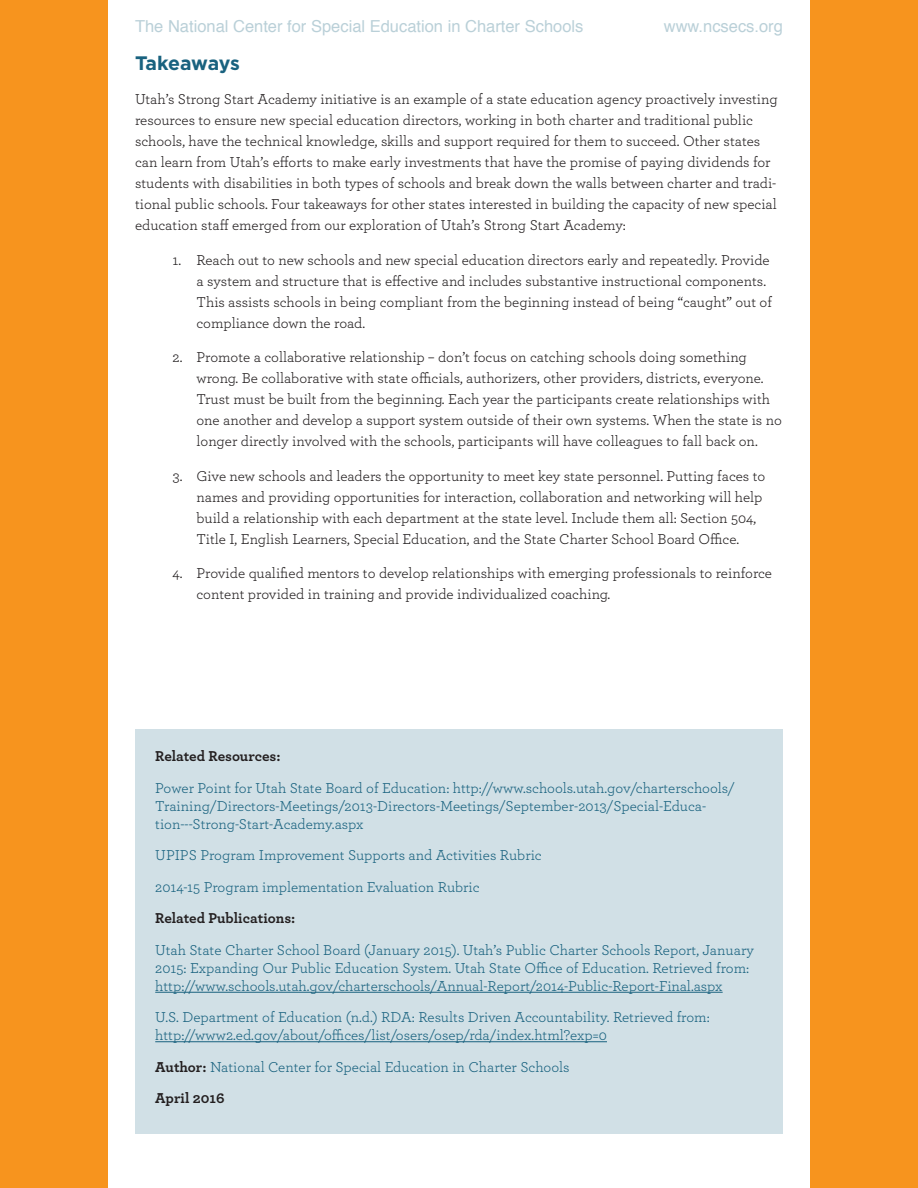
<style>
.page{position:relative;width:918px;height:1188px;background:#f7941e}
.page>*{position:absolute;margin:0;border:0;box-sizing:border-box;transform-origin:0 0}
.SECTION_HEAD{font:700 19.5px "Gotham";letter-spacing:-.02em;color:#19627f}
.t1{font:16.5px "Helvetica";color:#bad0d8}
.BODY{font:15px/21px "Archer";color:#231f20}
.BODY-2{font:15px/18px "Archer";color:#19627f}
.BODY-3{font:700 15px "Archer";color:#231f20}
.s1{font-weight:700;color:#231f20}
</style>
<div class="page">
<div style="left:108px;top:0;width:702px;height:1188px;background:#fff"></div>
<div style="left:135px;top:729px;width:648px;height:405px;background:#d1e0e6"></div>
<hr style="left:155px;top:992px;width:568px;height:1px;background:#19627f">
<hr style="left:155px;top:1041px;width:452px;height:1px;background:#19627f">
<p class="t1" style="left:135px;top:13px;width:450px">The National Center for Special Education in Charter Schools</p>
<p class="t1" style="left:664px;top:13px;width:121px">www.ncsecs.org</p>
<p class="SECTION_HEAD" style="left:135px;top:51px;width:106px">Takeaways</p>
<p class="BODY" style="left:135px;top:88px;width:644px">Utah’s Strong Start Academy initiative is an example of a state education agency proactively investing resources to ensure new special education directors, working in both charter and traditional public schools, have the technical knowledge, skills and support required for them to succeed. Other states can learn from Utah’s efforts to make early investments that have the promise of paying dividends for students with disabilities in both types of schools and break down the walls between charter and tradi&shy;tional public schools. Four takeaways for other states interested in building the capacity of new special education staff emerged from our exploration of Utah’s Strong Start Academy:</p>
<p class="BODY" style="left:196px;top:248px;width:577px;text-indent:-24px">1. Reach out to new schools and new special education directors early and repeatedly. Provide a system and structure that is effective and includes substantive instructional components.<br>This assists schools in being compliant from the beginning instead of being “caught” out of compliance down the road.</p>
<p class="BODY" style="left:196px;top:346px;width:587px;text-indent:-24px">2. Promote a collaborative relationship – don’t focus on catching schools doing something wrong. Be collaborative with state officials, authorizers, other providers, districts, everyone.<br>Trust must be built from the beginning. Each year the participants create relationships with one another and develop a support system outside of their own systems. When the state is no longer directly involved with the schools, participants will have colleagues to fall back on.</p>
<p class="BODY" style="left:196px;top:464px;width:570px;text-indent:-24px">3. Give new schools and leaders the opportunity to meet key state personnel. Putting faces to names and providing opportunities for interaction, collaboration and networking will help build a relationship with each department at the state level. Include them all: Section 504, Title I, English Learners, Special Education, and the State Charter School Board Office.</p>
<p class="BODY" style="left:196px;top:562px;width:577px;text-indent:-24px">4. Provide qualified mentors to develop relationships with emerging professionals to reinforce content provided in training and provide individualized coaching.</p>
<p class="BODY-3" style="left:155px;top:744px;width:127px">Related Resources:</p>
<p class="BODY-2" style="left:155px;top:778px;width:581px">Power Point for Utah State Board of Education: http://www.schools.utah.gov/charterschools/<br>Training/Directors-Meetings/2013-Directors-Meetings/September-2013/Special-Educa&shy;tion---Strong-Start-Academy.aspx</p>
<p class="BODY-2" style="left:155px;top:846px;width:388px">UPIPS Program Improvement Supports and Activities Rubric</p>
<p class="BODY-2" style="left:155px;top:877px;width:326px">2014-15 Program implementation Evaluation Rubric</p>
<p class="BODY-3" style="left:155px;top:906px;width:142px">Related Publications:</p>
<p class="BODY-2" style="left:155px;top:940px;width:600px">Utah State Charter School Board (January 2015). Utah’s Public Charter Schools Report, January<br>2015: Expanding Our Public Education System. Utah State Office of Education. Retrieved from: http://www.schools.utah.gov/charterschools/Annual-Report/2014-Public-Report-Final.aspx</p>
<p class="BODY-2" style="left:155px;top:1008px;width:556px">U.S. Department of Education (n.d.) RDA: Results Driven Accountability. Retrieved from: http://www2.ed.gov/about/offices/list/osers/osep/rda/index.html?exp=0</p>
<p class="BODY-2" style="left:155px;top:1057px;width:416px"><span class="s1">Author:</span> National Center for Special Education in Charter Schools</p>
<p class="BODY-3" style="left:155px;top:1086px;width:71px">April 2016</p>
</div>
